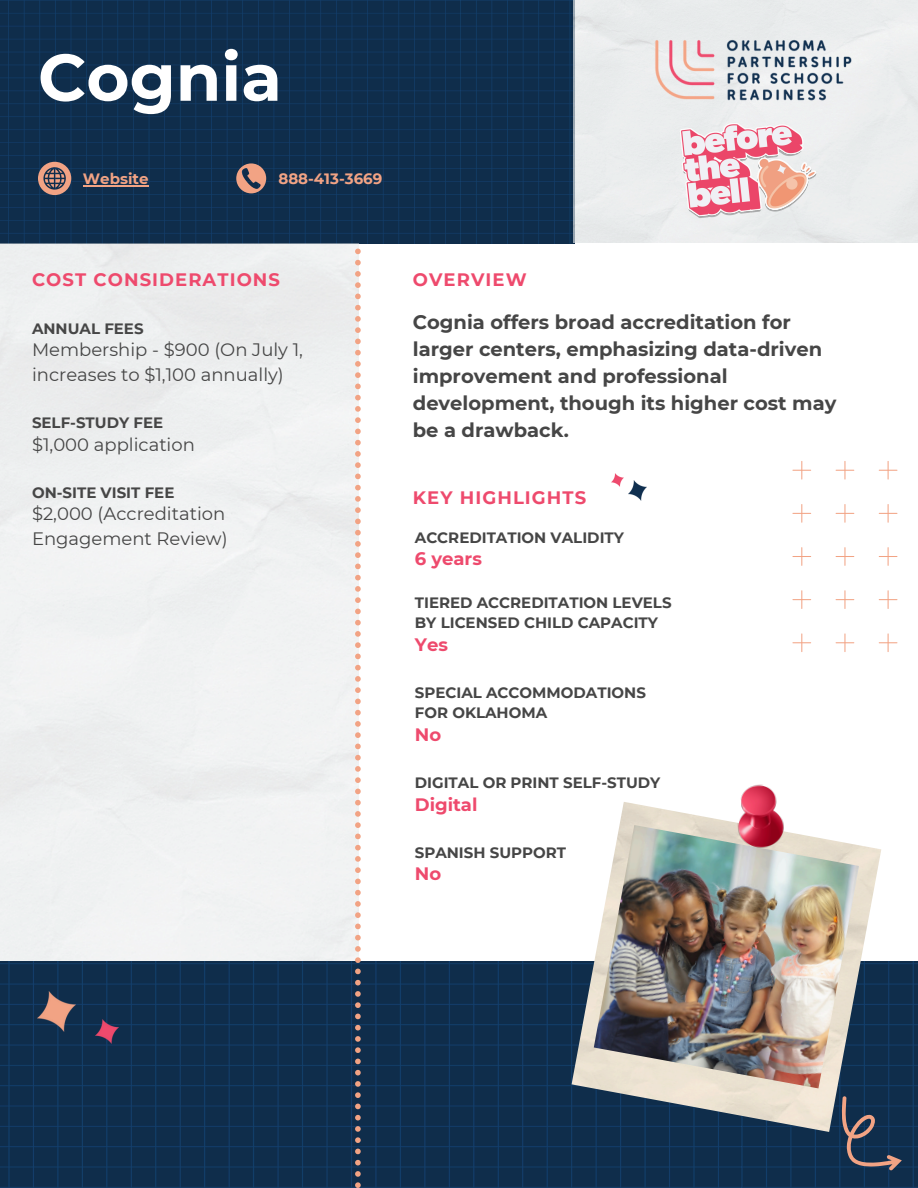
<style>
.page{position:relative;width:918px;height:1188px;background:#fff}
.page>*{position:absolute;margin:0;border:0;box-sizing:border-box;transform-origin:0 0}
.t1{font:700 66px "Montserrat";color:#fff}
.t2{font:700 19.5px/27px "Montserrat";color:#464646}
.t3{font:18px/24.8px "Montserrat";color:#464646}
.t4{font:700 18px "Montserrat";letter-spacing:.06em;color:#ee4a6d}
.t5{font:700 18px "Montserrat";color:#ee4a6d}
.t6{font:700 15px/20.2px "Montserrat";color:#464646}
.t7{font:700 15px "Montserrat";color:#f2a384}
</style>
<div class="page">
<img style="left:0;top:0;width:918px;height:244px">
<div style="left:0;top:243px;width:358px;height:719px;background:#eff1f1"></div>
<img style="left:0;top:962px;width:918px;height:226px">
<svg style="left:355px;top:249px;width:6px;height:939px"></svg>
<svg style="left:842px;top:1096px;width:59px;height:74px;background:#303f55"></svg>
<img style="left:652px;top:37px;width:202px;height:65px">
<img style="left:611px;top:473px;width:13px;height:14px">
<img style="left:629px;top:480px;width:18px;height:20px">
<img style="left:678px;top:122px;width:140px;height:98px">
<svg style="left:38px;top:162px;width:33px;height:33px"></svg>
<svg style="left:236px;top:163px;width:30px;height:30px"></svg>
<svg style="left:792px;top:461px;width:106px;height:191px"></svg>
<img style="left:572px;top:802px;width:309px;height:330px">
<img style="left:594px;top:825px;width:265px;height:263px">
<img style="left:736px;top:784px;width:50px;height:66px">
<img style="left:38px;top:992px;width:37px;height:39px">
<img style="left:96px;top:1019px;width:22px;height:24px">
<hr style="left:83px;top:185px;width:66px;height:2px;background:#f2a384">
<h2 class="t1" style="left:38px;top:37px;width:245px">Cognia</h2>
<p class="t7" style="left:83px;top:170px;width:67px">Website</p>
<p class="t7" style="left:279px;top:170px;width:105px">888-413-3669</p>
<h4 class="t4" style="left:32px;top:269px;width:250px">COST CONSIDERATIONS</h4>
<h4 class="t6" style="left:32px;top:318px;width:113px">ANNUAL FEES</h4>
<h4 class="t3" style="left:32px;top:337px;width:273px">Membership - $900 (On July 1, increases to $1,100 annually)</h4>
<h4 class="t6" style="left:32px;top:413px;width:133px">SELF-STUDY FEE</h4>
<h4 class="t3" style="left:32px;top:432px;width:164px">$1,000 application</h4>
<p class="t6" style="left:32px;top:482px;width:144px">ON-SITE VISIT FEE</p>
<p class="t3" style="left:32px;top:502px;width:197px">$2,000 (Accreditation<br>Engagement Review)</p>
<h2 class="t4" style="left:413px;top:269px;width:115px">OVERVIEW</h2>
<p class="t2" style="left:413px;top:308px;width:425px">Cognia offers broad accreditation for larger centers, emphasizing data-driven improvement and professional development, though its higher cost may be a drawback.</p>
<p class="t4" style="left:413px;top:487px;width:175px">KEY HIGHLIGHTS</p>
<h1 class="t6" style="left:415px;top:527px;width:211px">ACCREDITATION VALIDITY</h1>
<h1 class="t4" style="left:415px;top:548px;width:69px">6 years</h1>
<p class="t6" style="left:415px;top:593px;width:258px">TIERED ACCREDITATION LEVELS<br>BY LICENSED CHILD CAPACITY</p>
<p class="t4" style="left:415px;top:633px;width:35px">Yes</p>
<p class="t6" style="left:415px;top:683px;width:233px">SPECIAL ACCOMMODATIONS<br>FOR OKLAHOMA</p>
<p class="t4" style="left:415px;top:723px;width:28px">No</p>
<p class="t6" style="left:415px;top:773px;width:247px">DIGITAL OR PRINT SELF-STUDY</p>
<p class="t5" style="left:415px;top:793px;width:64px">Digital</p>
<p class="t6" style="left:415px;top:842px;width:153px">SPANISH SUPPORT</p>
<p class="t4" style="left:415px;top:863px;width:28px">No</p>
</div>
